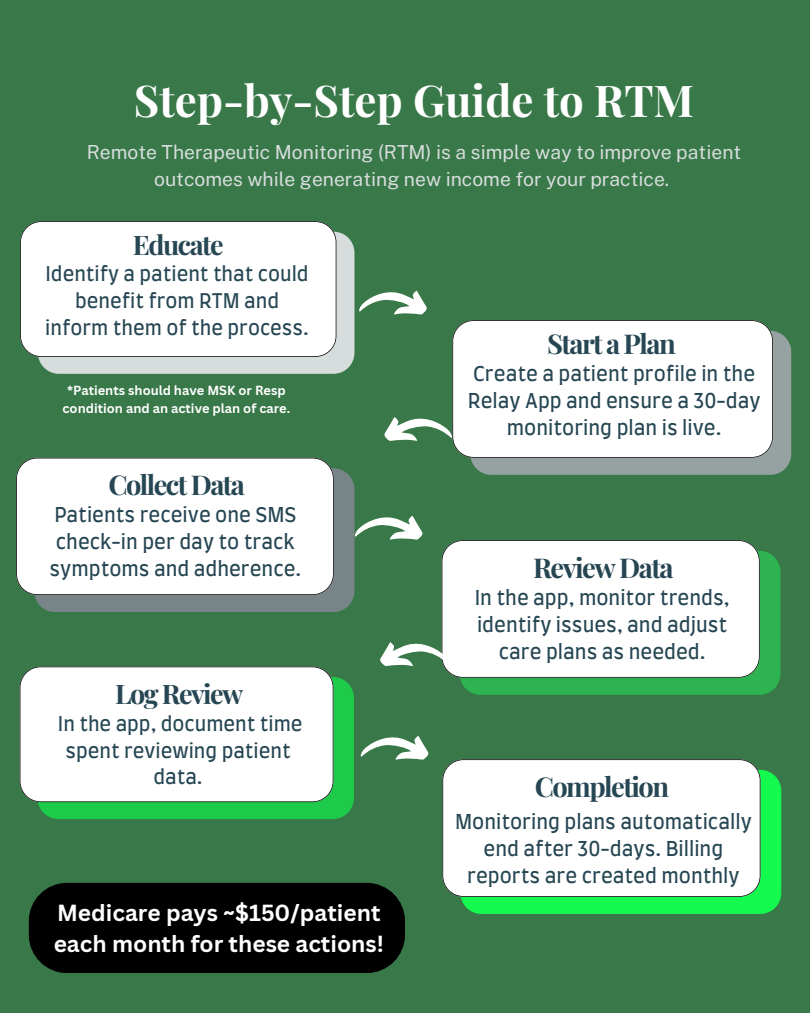
<style>
.page{position:relative;width:810px;height:1013px;background:#fff}
.page>*{position:absolute;margin:0;border:0;box-sizing:border-box;transform-origin:0 0}
.t1{font:700 43.7px "Playfair Display";color:#fff}
.t2{font:700 27.2px "Playfair Display";letter-spacing:-.055em;color:#264653}
.t3{font:700 26.9px "Playfair Display";letter-spacing:-.055em;color:#264653}
.t4{font:700 22.7px/31.8px "Canva Sans";color:#fff}
.t5{font:19.6px/27px "Farro";color:#264653;text-align:center}
.t6{font:19.4px/26.6px "Farro";color:#264653;text-align:center}
.t7{font:19.4px/26.9px "Public Sans";color:#d7dddc;text-align:center}
.t8{font:700 12.8px/17.6px "Canva Sans";color:#fff;text-align:center}
</style>
<div class="page">
<div style="left:0;top:0;width:810px;height:1012px;background:#397849"></div>
<div style="left:38px;top:232px;width:316px;height:142px;background:#d7dddc;border-radius:21px"></div>
<div style="left:20px;top:221px;width:316px;height:136px;background:#fff"></div>
<svg style="left:471px;top:331px;width:320px;height:144px;background:#8f9b9b"></svg>
<div style="left:452px;top:320px;width:321px;height:137px;background:#fff"></div>
<div style="left:34px;top:468px;width:320px;height:144px;background:#778588"></div>
<div style="left:16px;top:458px;width:317px;height:137px;background:#fff"></div>
<svg style="left:460px;top:551px;width:320px;height:144px;background:#2dad4e"></svg>
<div style="left:442px;top:540px;width:318px;height:137px;background:#fff"></div>
<div style="left:37px;top:677px;width:317px;height:142px;background:#1eca4a;border-radius:21px"></div>
<div style="left:20px;top:666px;width:313px;height:136px;background:#fff"></div>
<svg style="left:460px;top:770px;width:321px;height:144px;background:#16ed4d"></svg>
<div style="left:442px;top:759px;width:318px;height:137px;background:#fff"></div>
<svg style="left:359px;top:290px;width:68px;height:24px"></svg>
<svg style="left:384px;top:417px;width:68px;height:24px"></svg>
<svg style="left:355px;top:515px;width:68px;height:24px"></svg>
<svg style="left:380px;top:642px;width:68px;height:24px"></svg>
<svg style="left:360px;top:735px;width:69px;height:24px"></svg>
<div style="left:29px;top:882px;width:376px;height:91px;background:#000;border-radius:38px"></div>
<h1 class="t1" style="left:134px;top:70px;width:562px">Step-by-Step Guide to RTM</h1>
<h4 class="t7" style="left:87px;top:138px;width:656px">Remote Therapeutic Monitoring (RTM) is a simple way to improve patient outcomes while generating new income for your practice.</h4>
<h4 class="t3" style="left:133px;top:226px;width:92px">Educate</h4>
<h2 class="t6" style="left:45px;top:262px;width:265px">Identify a patient that could benefit from RTM and inform them of the process.</h2>
<p class="t8" style="left:63px;top:381px;width:229px">*Patients should have MSK or Resp condition and an active plan of care.</p>
<p class="t2" style="left:108px;top:465px;width:138px">Collect Data</p>
<h2 class="t5" style="left:50px;top:503px;width:253px">Patients receive one SMS check-in per day to track symptoms and adherence.</h2>
<h4 class="t3" style="left:115px;top:675px;width:130px">Log Review</h4>
<p class="t6" style="left:58px;top:712px;width:246px">In the app, document time spent reviewing patient data.</p>
<h2 class="t4" style="left:54px;top:895px;width:332px">Medicare pays ~$150/patient each month for these actions!</h2>
<p class="t2" style="left:547px;top:325px;width:130px">Start a Plan</p>
<h2 class="t5" style="left:468px;top:362px;width:294px">Create a patient profile in the<br>Relay App and ensure a 30-day monitoring plan is live.</h2>
<h4 class="t2" style="left:533px;top:548px;width:142px">Review Data</h4>
<p class="t5" style="left:475px;top:585px;width:256px">In the app, monitor trends, identify issues, and adjust care plans as needed.</p>
<h2 class="t2" style="left:535px;top:768px;width:136px">Completion</h2>
<h4 class="t5" style="left:455px;top:810px;width:298px">Monitoring plans automatically end after 30-days. Billing reports are created monthly</h4>
</div>
